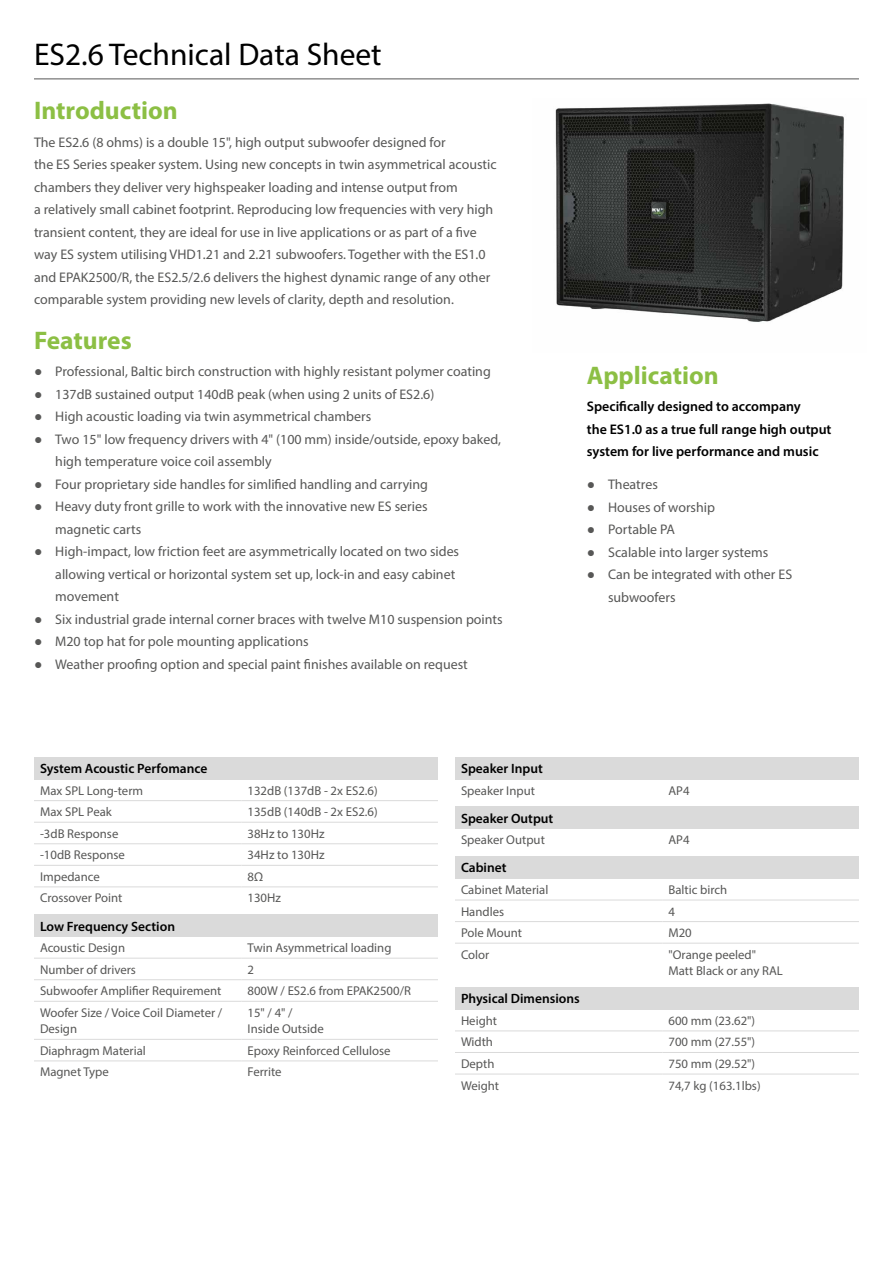
<style>
.page{position:relative;width:893px;height:1263px;background:#fff}
.page>*{position:absolute;margin:0;border:0;box-sizing:border-box;transform-origin:0 0}
.t1{font:31.5px "Myriad Pro";color:#000}
.t2{font:700 25.5px "Myriad Pro";color:#8cbf44}
.t3{font:13.95px/22.5px "Myriad Pro";color:#575756}
.t4{font:600 13.95px/22.5px "Myriad Pro";color:#000}
.t5{font:600 13.5px "Myriad Pro";color:#000}
.t6{font:12.75px/16.5px "Myriad Pro";color:#575756}
.s1{font-family:"Arial"}
</style>
<div class="page">
<img style="left:555px;top:103px;width:289px;height:219px">
<div style="left:34px;top:757px;width:404px;height:22px;background:#dadada"></div>
<hr style="left:34px;top:800px;width:208px;height:1px;background:#dadada">
<hr style="left:242px;top:800px;width:196px;height:1px;background:#dadada">
<hr style="left:34px;top:822px;width:208px;height:1px;background:#dadada">
<hr style="left:242px;top:822px;width:196px;height:1px;background:#dadada">
<hr style="left:34px;top:843px;width:208px;height:1px;background:#dadada">
<hr style="left:242px;top:843px;width:196px;height:1px;background:#dadada">
<hr style="left:34px;top:865px;width:208px;height:1px;background:#dadada">
<hr style="left:242px;top:865px;width:196px;height:1px;background:#dadada">
<hr style="left:34px;top:887px;width:208px;height:1px;background:#dadada">
<hr style="left:242px;top:887px;width:196px;height:1px;background:#dadada">
<div style="left:34px;top:914px;width:404px;height:22px;background:#dadada"></div>
<hr style="left:34px;top:958px;width:208px;height:1px;background:#dadada">
<hr style="left:242px;top:958px;width:196px;height:1px;background:#dadada">
<hr style="left:34px;top:979px;width:208px;height:1px;background:#dadada">
<hr style="left:242px;top:979px;width:196px;height:1px;background:#dadada">
<hr style="left:34px;top:1001px;width:208px;height:1px;background:#dadada">
<hr style="left:242px;top:1001px;width:196px;height:1px;background:#dadada">
<hr style="left:34px;top:1039px;width:208px;height:1px;background:#dadada">
<hr style="left:242px;top:1039px;width:196px;height:1px;background:#dadada">
<hr style="left:34px;top:1061px;width:208px;height:1px;background:#dadada">
<hr style="left:242px;top:1061px;width:196px;height:1px;background:#dadada">
<div style="left:455px;top:757px;width:404px;height:22px;background:#dadada"></div>
<div style="left:455px;top:807px;width:404px;height:22px;background:#dadada"></div>
<div style="left:455px;top:856px;width:404px;height:22px;background:#dadada"></div>
<hr style="left:455px;top:900px;width:207px;height:1px;background:#dadada">
<hr style="left:662px;top:900px;width:197px;height:1px;background:#dadada">
<hr style="left:455px;top:921px;width:207px;height:1px;background:#dadada">
<hr style="left:662px;top:921px;width:197px;height:1px;background:#dadada">
<hr style="left:455px;top:943px;width:207px;height:1px;background:#dadada">
<hr style="left:662px;top:943px;width:197px;height:1px;background:#dadada">
<div style="left:455px;top:987px;width:404px;height:22px;background:#dadada"></div>
<hr style="left:455px;top:1031px;width:207px;height:1px;background:#dadada">
<hr style="left:662px;top:1031px;width:197px;height:1px;background:#dadada">
<hr style="left:455px;top:1052px;width:207px;height:1px;background:#dadada">
<hr style="left:662px;top:1052px;width:197px;height:1px;background:#dadada">
<hr style="left:455px;top:1074px;width:207px;height:1px;background:#dadada">
<hr style="left:662px;top:1074px;width:197px;height:1px;background:#dadada">
<hr style="left:34px;top:79px;width:825px;height:1px;background:#575756">
<h1 class="t1" style="left:34px;top:35px;width:349px">ES2.6 Technical Data Sheet</h1>
<h2 class="t2" style="left:34px;top:94px;width:145px">Introduction</h2>
<p class="t3" style="left:34px;top:130px;width:464px">The ES2.6 (8 ohms) is a double 15", high output subwoofer designed for<br>the ES Series speaker system. Using new concepts in twin asymmetrical acoustic chambers they deliver very highspeaker loading and intense output from<br>a relatively small cabinet footprint. Reproducing low frequencies with very high transient content, they are ideal for use in live applications or as part of a five way ES system utilising VHD1.21 and 2.21 subwoofers. Together with the ES1.0 and EPAK2500/R, the ES2.5/2.6 delivers the highest dynamic range of any other comparable system providing new levels of clarity, depth and resolution.</p>
<h2 class="t2" style="left:34px;top:323px;width:99px">Features</h2>
<p class="t3" style="left:34px;top:360px;width:458px"><span class="s1">●</span> Professional, Baltic birch construction with highly resistant polymer coating</p>
<p class="t3" style="left:34px;top:382px;width:402px"><span class="s1">●</span> 137dB sustained output 140dB peak (when using 2 units of ES2.6)</p>
<p class="t3" style="left:34px;top:405px;width:339px"><span class="s1">●</span> High acoustic loading via twin asymmetrical chambers</p>
<p class="t3" style="left:55px;top:427px;width:447px;text-indent:-21px"><span class="s1">●</span> Two 15" low frequency drivers with 4" (100 mm) inside/outside, epoxy baked, high temperature voice coil assembly</p>
<p class="t3" style="left:34px;top:472px;width:395px"><span class="s1">●</span> Four proprietary side handles for simlified handling and carrying</p>
<p class="t3" style="left:55px;top:495px;width:374px;text-indent:-21px"><span class="s1">●</span> Heavy duty front grille to work with the innovative new ES series magnetic carts</p>
<p class="t3" style="left:55px;top:540px;width:405px;text-indent:-21px"><span class="s1">●</span> High-impact, low friction feet are asymmetrically located on two sides allowing vertical or horizontal system set up, lock-in and easy cabinet movement</p>
<p class="t3" style="left:34px;top:607px;width:470px"><span class="s1">●</span> Six industrial grade internal corner braces with twelve M10 suspension points</p>
<p class="t3" style="left:34px;top:630px;width:276px"><span class="s1">●</span> M20 top hat for pole mounting applications</p>
<p class="t3" style="left:34px;top:652px;width:435px"><span class="s1">●</span> Weather proofing option and special paint finishes available on request</p>
<h2 class="t2" style="left:587px;top:359px;width:133px">Application</h2>
<p class="t4" style="left:587px;top:395px;width:246px">Specifically designed to accompany<br>the ES1.0 as a true full range high output system for live performance and music</p>
<p class="t3" style="left:587px;top:473px;width:73px"><span class="s1">●</span> Theatres</p>
<p class="t3" style="left:587px;top:496px;width:130px"><span class="s1">●</span> Houses of worship</p>
<p class="t3" style="left:587px;top:518px;width:90px"><span class="s1">●</span> Portable PA</p>
<p class="t3" style="left:587px;top:541px;width:183px"><span class="s1">●</span> Scalable into larger systems</p>
<p class="t3" style="left:608px;top:563px;width:186px;text-indent:-21px"><span class="s1">●</span> Can be integrated with other ES subwoofers</p>
<p class="t5" style="left:40px;top:760px;width:169px">System Acoustic Perfomance</p>
<p class="t6" style="left:40px;top:782px;width:105px">Max SPL Long-term</p>
<p class="t6" style="left:248px;top:782px;width:132px">132dB (137dB - 2x ES2.6)</p>
<p class="t6" style="left:40px;top:803px;width:73px">Max SPL Peak</p>
<p class="t6" style="left:248px;top:803px;width:132px">135dB (140dB - 2x ES2.6)</p>
<p class="t6" style="left:40px;top:825px;width:80px">-3dB Response</p>
<p class="t6" style="left:248px;top:825px;width:79px">38Hz to 130Hz</p>
<p class="t6" style="left:40px;top:846px;width:86px">-10dB Response</p>
<p class="t6" style="left:248px;top:846px;width:79px">34Hz to 130Hz</p>
<p class="t6" style="left:40px;top:868px;width:61px">Impedance</p>
<p class="t6" style="left:248px;top:868px;width:17px">8Ω</p>
<p class="t6" style="left:40px;top:890px;width:84px">Crossover Point</p>
<p class="t6" style="left:248px;top:890px;width:35px">130Hz</p>
<p class="t5" style="left:40px;top:917px;width:137px">Low Frequency Section</p>
<p class="t6" style="left:40px;top:939px;width:87px">Acoustic Design</p>
<p class="t6" style="left:248px;top:939px;width:145px">Twin Asymmetrical loading</p>
<p class="t6" style="left:40px;top:961px;width:97px">Number of drivers</p>
<p class="t6" style="left:248px;top:961px;width:8px">2</p>
<p class="t6" style="left:40px;top:982px;width:183px">Subwoofer Amplifier Requirement</p>
<p class="t6" style="left:248px;top:982px;width:165px">800W / ES2.6 from EPAK2500/R</p>
<p class="t6" style="left:40px;top:1004px;width:184px">Woofer Size / Voice Coil Diameter /<br>Design</p>
<p class="t6" style="left:248px;top:1004px;width:78px">15" / 4" /<br>Inside Outside</p>
<p class="t6" style="left:40px;top:1042px;width:107px">Diaphragm Material</p>
<p class="t6" style="left:248px;top:1042px;width:145px">Epoxy Reinforced Cellulose</p>
<p class="t6" style="left:40px;top:1064px;width:70px">Magnet Type</p>
<p class="t6" style="left:248px;top:1064px;width:36px">Ferrite</p>
<p class="t5" style="left:461px;top:760px;width:83px">Speaker Input</p>
<p class="t6" style="left:461px;top:782px;width:76px">Speaker Input</p>
<p class="t6" style="left:668px;top:782px;width:23px">AP4</p>
<p class="t5" style="left:461px;top:810px;width:94px">Speaker Output</p>
<p class="t6" style="left:461px;top:832px;width:85px">Speaker Output</p>
<p class="t6" style="left:668px;top:832px;width:23px">AP4</p>
<p class="t5" style="left:461px;top:859px;width:47px">Cabinet</p>
<p class="t6" style="left:461px;top:881px;width:89px">Cabinet Material</p>
<p class="t6" style="left:668px;top:881px;width:60px">Baltic birch</p>
<p class="t6" style="left:461px;top:903px;width:45px">Handles</p>
<p class="t6" style="left:668px;top:903px;width:8px">4</p>
<p class="t6" style="left:461px;top:924px;width:63px">Pole Mount</p>
<p class="t6" style="left:668px;top:924px;width:25px">M20</p>
<p class="t6" style="left:461px;top:946px;width:30px">Color</p>
<p class="t6" style="left:668px;top:946px;width:116px">"Orange peeled"<br>Matt Black or any RAL</p>
<p class="t5" style="left:461px;top:990px;width:120px">Physical Dimensions</p>
<p class="t6" style="left:461px;top:1012px;width:38px">Height</p>
<p class="t6" style="left:668px;top:1012px;width:88px">600 mm (23.62")</p>
<p class="t6" style="left:461px;top:1034px;width:34px">Width</p>
<p class="t6" style="left:668px;top:1034px;width:88px">700 mm (27.55")</p>
<p class="t6" style="left:461px;top:1055px;width:35px">Depth</p>
<p class="t6" style="left:668px;top:1055px;width:88px">750 mm (29.52")</p>
<p class="t6" style="left:461px;top:1077px;width:40px">Weight</p>
<p class="t6" style="left:668px;top:1077px;width:94px">74,7 kg (163.1lbs)</p>
</div>
